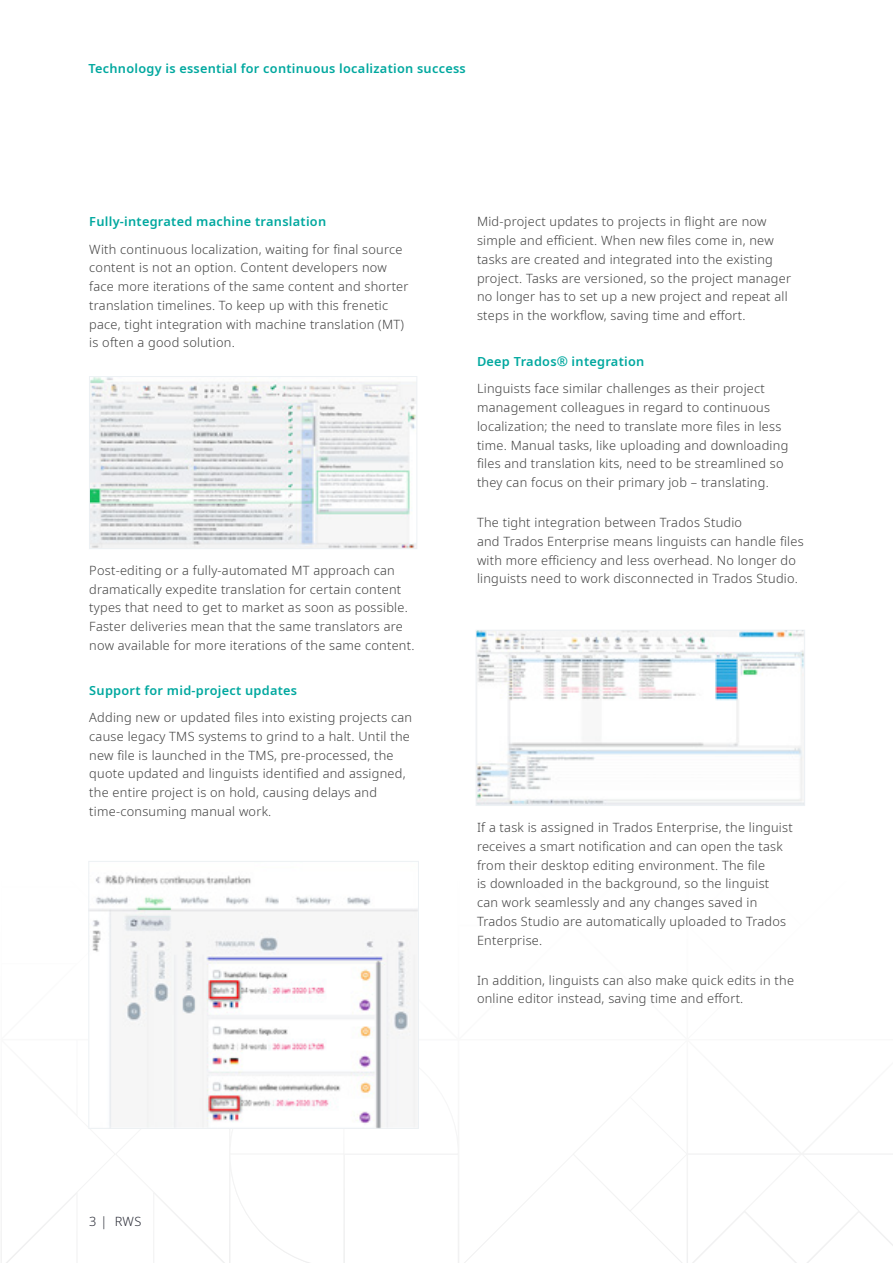
<style>
.page{position:relative;width:893px;height:1263px;background:#fff}
.page>*{position:absolute;margin:0;border:0;box-sizing:border-box;transform-origin:0 0}
.t1{font:300 12.75px/18.8px "Noto Sans";letter-spacing:.02em;color:#414141}
.t2{font:600 12.75px "Noto Sans";letter-spacing:.02em;color:#00a89f}
.t3{font:300 12.75px "Noto Sans";color:#292b36}
.s1{font-weight:600;color:#00a89f}
.s2{font-weight:600;font-size:13.5px;color:#00a89f}
</style>
<div class="page">
<img style="left:91px;top:378px;width:324px;height:169px">
<div style="left:89px;top:376px;width:328px;height:173px;border:1px solid #edf1f4"></div>
<img style="left:91px;top:875px;width:326px;height:251px">
<div style="left:89px;top:861px;width:330px;height:267px;border:1px solid #edf1f4"></div>
<img style="left:478px;top:632px;width:325px;height:172px">
<div style="left:476px;top:630px;width:329px;height:176px;border:1px solid #edf1f4"></div>
<p class="t2" style="left:89px;top:60px;width:379px">Technology is essential for continuous localization success</p>
<p class="t2" style="left:89px;top:213px;width:238px">Fully-integrated machine translation</p>
<p class="t1" style="left:89px;top:240px;width:321px">With continuous localization, waiting for final source content is not an option. Content developers now face more iterations of the same content and shorter translation timelines. To keep up with this frenetic pace, tight integration with machine translation (MT) is often a good solution.</p>
<p class="t1" style="left:89px;top:561px;width:327px">Post-editing or a fully-automated MT approach can dramatically expedite translation for certain content types that need to get to market as soon as possible.<br>Faster deliveries mean that the same translators are now available for more iterations of the same content.</p>
<p class="t2" style="left:89px;top:681px;width:209px">Support for mid-project updates</p>
<p class="t1" style="left:89px;top:708px;width:324px">Adding new or updated files into existing projects can cause legacy TMS systems to grind to a halt. Until the new file is launched in the TMS, pre-processed, the quote updated and linguists identified and assigned, the entire project is on hold, causing delays and time-consuming manual work.</p>
<p class="t1" style="left:477px;top:213px;width:315px">Mid-project updates to projects in flight are now simple and efficient. When new files come in, new tasks are created and integrated into the existing project. Tasks are versioned, so the project manager no longer has to set up a new project and repeat all steps in the workflow, saving time and effort.</p>
<p class="t1" style="left:477px;top:348px;width:289px;line-height:27.3px"><span class="s1">Deep Trados</span><span class="s2">®</span> <span class="s1">integration<br></span>Linguists face similar challenges as their project</p>
<p class="t1" style="left:477px;top:398px;width:313px">management colleagues in regard to continuous localization; the need to translate more files in less time. Manual tasks, like uploading and downloading files and translation kits, need to be streamlined so they can focus on their primary job – translating.</p>
<p class="t1" style="left:477px;top:513px;width:328px">The tight integration between Trados Studio<br>and Trados Enterprise means linguists can handle files with more efficiency and less overhead. No longer do linguists need to work disconnected in Trados Studio.</p>
<p class="t1" style="left:477px;top:818px;width:317px">If a task is assigned in Trados Enterprise, the linguist receives a smart notification and can open the task from their desktop editing environment. The file<br>is downloaded in the background, so the linguist can work seamlessly and any changes saved in Trados Studio are automatically uploaded to Trados Enterprise.</p>
<p class="t1" style="left:477px;top:971px;width:319px">In addition, linguists can also make quick edits in the online editor instead, saving time and effort.</p>
<p class="t3" style="left:89px;top:1212px;width:54px">3 | RWS</p>
</div>
